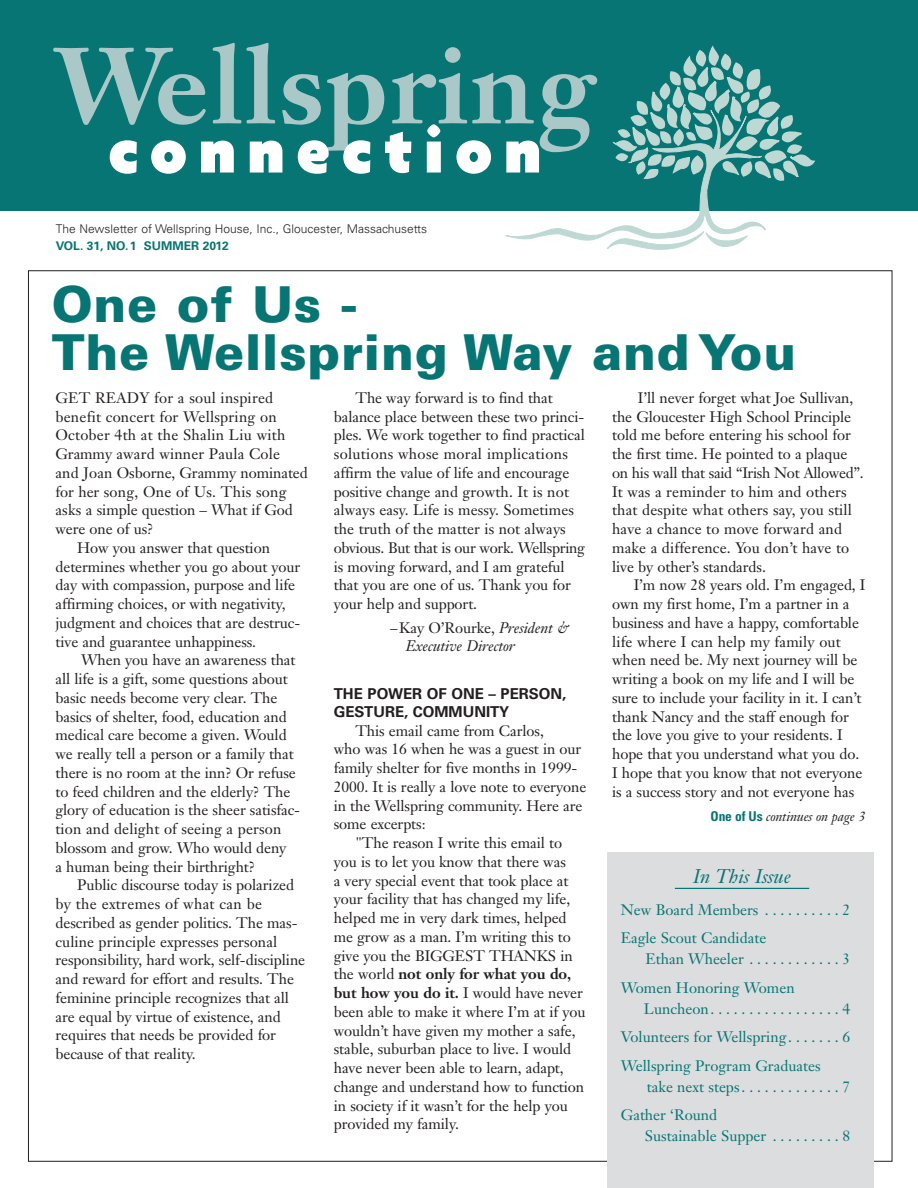
<style>
.page{position:relative;width:918px;height:1188px;background:#fff}
.page>*{position:absolute;margin:0;border:0;box-sizing:border-box;transform-origin:0 0}
.t1{font:700 106.05px "Janson Text";letter-spacing:.02em;color:#abc8c9}
.t2{font:900 68.4px "Agenda";letter-spacing:.165em;color:#fff}
.t3{font:900 49.5px/48px "Univers";letter-spacing:.015em;color:#077573}
.t4{font:italic 19.5px "Janson Text";color:#077573}
.t5{font:italic 15.15px "Janson Text";letter-spacing:-.005em;color:#231f20}
.t6{font:15px/18.8px "Janson Text";letter-spacing:-.005em;color:#231f20}
.t7{font:15px/28.5px "Janson Text";color:#077573}
.t8{font:15px "Janson Text";letter-spacing:.015em;color:#231f20}
.t9{font:700 15px/18px "Univers";color:#231f20}
.t10{font:700 15px "Janson Text";letter-spacing:-.005em;color:#231f20}
.t11{font:15px "Janson Text";letter-spacing:.02em;color:#231f20}
.t12{font:italic 13.5px "Janson Text";letter-spacing:-.01em;color:#231f20}
.t13{font:300 12px "Univers";color:#231f20}
.t14{font:700 12px "Univers";color:#077573}
.s1{font-style:italic;font-size:15.15px}
.s2{font-weight:400}
.s3{font-weight:700}
.s4{font-family:"Univers";font-weight:700;font-style:normal;font-stretch:condensed;color:#077573}
</style>
<div class="page">
<div style="left:1px;top:0;width:917px;height:211px;background:#077573"></div>
<svg style="left:505px;top:45px;width:311px;height:205px"></svg>
<div style="left:608px;top:853px;width:266px;height:335px;background:#dcdddf"></div>
<hr style="left:675px;top:888px;width:134px;height:1px;background:#077573">
<h1 class="t1" style="left:54px;top:44px;width:543px">Wellspring</h1>
<h2 class="t2" style="left:108px;top:109px;width:435px">connection</h2>
<p class="t13" style="left:56px;top:224px;width:373px">The Newsletter of Wellspring House, Inc., Gloucester, Massachusetts</p>
<p class="t14" style="left:56px;top:241px;width:174px">VOL. 31, NO.1 SUMMER 2012</p>
<h3 class="t3" style="left:52px;top:285px;width:746px">One of Us -<br>The Wellspring Way and You</h3>
<p class="t8" style="left:56px;top:392px;width:219px">GET READY for a soul inspired</p>
<p class="t8" style="left:55px;top:410px;width:223px">benefit concert for Wellspring on</p>
<p class="t8" style="left:55px;top:429px;width:231px">October 4th at the Shalin Liu with</p>
<p class="t6" style="left:55px;top:446px;width:226px">Grammy award winner Paula Cole</p>
<p class="t6" style="left:55px;top:465px;width:254px">and Joan Osborne, Grammy nominated</p>
<p class="t8" style="left:55px;top:485px;width:232px">for her song, One of Us. This song</p>
<p class="t6" style="left:55px;top:502px;width:239px">asks a simple question – What if God</p>
<p class="t6" style="left:55px;top:521px;width:100px">were one of us?</p>
<p class="t6" style="left:77px;top:540px;width:194px">How you answer that question</p>
<p class="t6" style="left:55px;top:559px;width:246px">determines whether you go about your</p>
<p class="t6" style="left:55px;top:577px;width:241px">day with compassion, purpose and life</p>
<p class="t6" style="left:55px;top:596px;width:232px">affirming choices, or with negativity,</p>
<p class="t6" style="left:55px;top:615px;width:246px">judgment and choices that are destruc-</p>
<p class="t6" style="left:55px;top:634px;width:202px">tive and guarantee unhappiness.</p>
<p class="t6" style="left:81px;top:652px;width:216px">When you have an awareness that</p>
<p class="t6" style="left:55px;top:671px;width:234px">all life is a gift, some questions about</p>
<p class="t6" style="left:55px;top:690px;width:223px">basic needs become very clear. The</p>
<p class="t6" style="left:55px;top:709px;width:233px">basics of shelter, food, education and</p>
<p class="t6" style="left:55px;top:727px;width:233px">medical care become a given. Would</p>
<p class="t6" style="left:55px;top:746px;width:240px">we really tell a person or a family that</p>
<p class="t6" style="left:55px;top:765px;width:242px">there is no room at the inn? Or refuse</p>
<p class="t6" style="left:55px;top:784px;width:237px">to feed children and the elderly? The</p>
<p class="t6" style="left:55px;top:802px;width:246px">glory of education is the sheer satisfac-</p>
<p class="t6" style="left:56px;top:821px;width:227px">tion and delight of seeing a person</p>
<p class="t6" style="left:56px;top:840px;width:233px">blossom and grow. Who would deny</p>
<p class="t6" style="left:56px;top:859px;width:201px">a human being their birthright?</p>
<p class="t6" style="left:77px;top:877px;width:219px">Public discourse today is polarized</p>
<p class="t11" style="left:56px;top:898px;width:208px">by the extremes of what can be</p>
<p class="t6" style="left:56px;top:915px;width:243px">described as gender politics. The mas-</p>
<p class="t6" style="left:56px;top:934px;width:223px">culine principle expresses personal</p>
<p class="t6" style="left:56px;top:952px;width:251px">responsibility, hard work, self-discipline</p>
<p class="t6" style="left:56px;top:971px;width:240px">and reward for effort and results. The</p>
<p class="t6" style="left:56px;top:990px;width:235px">feminine principle recognizes that all</p>
<p class="t6" style="left:56px;top:1009px;width:227px">are equal by virtue of existence, and</p>
<p class="t6" style="left:56px;top:1027px;width:222px">requires that needs be provided for</p>
<p class="t6" style="left:56px;top:1046px;width:142px">because of that reality.</p>
<p class="t6" style="left:334px;top:390px;width:253px;text-indent:22px">The way forward is to find that balance place between these two princi&shy;ples. We work together to find practical solutions whose moral implications affirm the value of life and encourage positive change and growth. It is not always easy. Life is messy. Sometimes the truth of the matter is not always obvious. But that is our work. Wellspring is moving forward, and I am grateful that you are one of us. Thank you for your help and support.</p>
<p class="t6" style="left:390px;top:620px;width:180px">–Kay O’Rourke, <span class="s1">President &amp;</span></p>
<p class="t5" style="left:406px;top:640px;width:111px">Executive Director</p>
<p class="t9" style="left:334px;top:686px;width:234px">THE POWER OF ONE – PERSON,<br>GESTURE, COMMUNITY</p>
<p class="t6" style="left:355px;top:723px;width:190px">This email came from Carlos,</p>
<p class="t6" style="left:334px;top:741px;width:249px">who was 16 when he was a guest in our</p>
<p class="t6" style="left:334px;top:760px;width:245px">family shelter for five months in 1999-</p>
<p class="t6" style="left:334px;top:779px;width:254px">2000. It is really a love note to everyone</p>
<p class="t6" style="left:334px;top:798px;width:250px">in the Wellspring community. Here are</p>
<p class="t6" style="left:334px;top:816px;width:93px">some excerpts:</p>
<p class="t6" style="left:355px;top:835px;width:208px">"The reason I write this email to</p>
<p class="t6" style="left:334px;top:854px;width:234px">you is to let you know that there was</p>
<p class="t6" style="left:334px;top:873px;width:236px">a very special event that took place at</p>
<p class="t6" style="left:334px;top:891px;width:238px">your facility that has changed my life,</p>
<p class="t6" style="left:334px;top:910px;width:234px">helped me in very dark times, helped</p>
<p class="t6" style="left:334px;top:929px;width:239px">me grow as a man. I’m writing this to</p>
<p class="t6" style="left:334px;top:948px;width:241px">give you the BIGGEST THANKS in</p>
<p class="t10" style="left:334px;top:968px;width:239px"><span class="s2">the world</span> not only for what you do,</p>
<p class="t6" style="left:334px;top:985px;width:251px"><span class="s3">but how you do it.</span> I would have never</p>
<p class="t6" style="left:334px;top:1004px;width:253px">been able to make it where I’m at if you</p>
<p class="t6" style="left:334px;top:1023px;width:243px">wouldn’t have given my mother a safe,</p>
<p class="t6" style="left:334px;top:1041px;width:239px">stable, suburban place to live. I would</p>
<p class="t6" style="left:334px;top:1060px;width:231px">have never been able to learn, adapt,</p>
<p class="t6" style="left:334px;top:1079px;width:252px">change and understand how to function</p>
<p class="t6" style="left:334px;top:1098px;width:236px">in society if it wasn’t for the help you</p>
<p class="t6" style="left:334px;top:1116px;width:127px">provided my family.</p>
<p class="t6" style="left:612px;top:390px;width:253px;text-indent:26px">I’ll never forget what Joe Sullivan, the Gloucester High School Principle told me before entering his school for the first time. He pointed to a plaque on his wall that said “Irish Not Allowed”.<br>It was a reminder to him and others that despite what others say, you still have a chance to move forward and make a difference. You don’t have to live by other’s standards.</p>
<p class="t6" style="left:612px;top:577px;width:255px;text-indent:22px">I’m now 28 years old. I’m engaged, I own my first home, I’m a partner in a business and have a happy, comfortable life where I can help my family out when need be. My next journey will be writing a book on my life and I will be sure to include your facility in it. I can’t thank Nancy and the staff enough for the love you give to your residents. I hope that you understand what you do.<br>I hope that you know that not everyone is a success story and not everyone has</p>
<p class="t12" style="left:711px;top:811px;width:156px"><span class="s4">One of Us</span> continues on page 3</p>
<h3 class="t4" style="left:693px;top:869px;width:99px">In This Issue</h3>
<p class="t7" style="left:621px;top:897px;width:231px">New Board Members . . . . . . . . . . 2<br>Eagle Scout Candidate</p>
<p class="t7" style="left:621px;top:946px;width:231px;text-indent:25px">Ethan Wheeler . . . . . . . . . . . . 3<br>Women Honoring Women</p>
<p class="t7" style="left:621px;top:996px;width:231px;text-align:justify;text-indent:23px">Luncheon. . . . . . . . . . . . . . . . . 4<br>Volunteers for Wellspring. . . . . . . 6<br>Wellspring Program Graduates</p>
<p class="t7" style="left:621px;top:1074px;width:231px;text-indent:26px">take next steps. . . . . . . . . . . . . 7<br>Gather ‘Round</p>
<p class="t7" style="left:645px;top:1123px;width:207px">Sustainable Supper . . . . . . . . . 8</p>
</div>
